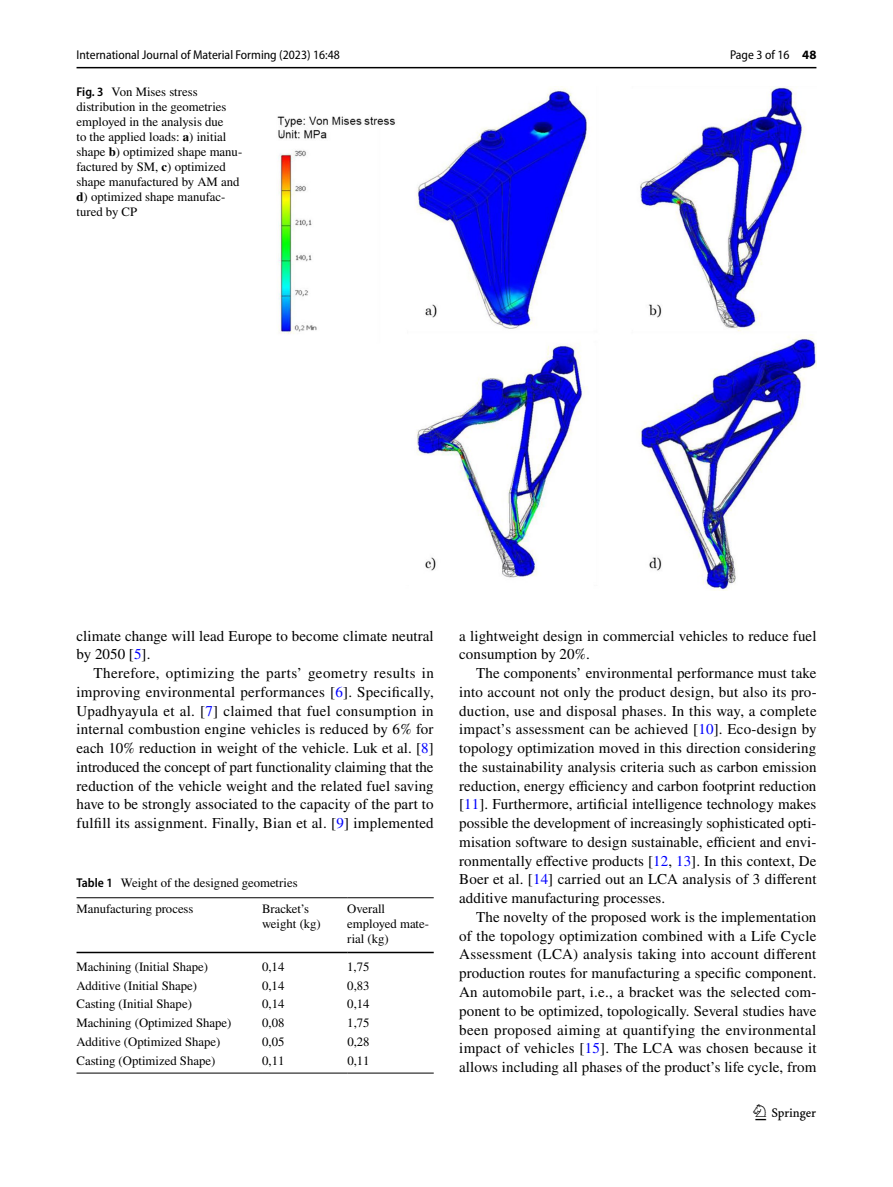
<style>
.page{position:relative;width:893px;height:1187px;background:#fff}
.page>*{position:absolute;margin:0;border:0;box-sizing:border-box;transform-origin:0 0}
.t1{font:22.5px "Springnew Regular 3";color:#000}
.t2{font:15px/18.8px "STIX";letter-spacing:.005em;color:#000;text-align:justify}
.t3{font:12.75px/15px "STIX";color:#000}
.t4{font:semi-condensed 12.75px "Myriad Pro";color:#000}
.s1{font-family:"Myriad Pro";font-weight:600;font-stretch:semi-condensed}
.s2{font-weight:700}
.s3{font-weight:700;font-stretch:normal}
.s4{color:#00f}
</style>
<div class="page">
<hr style="left:77px;top:67px;width:739px;height:1px;background:#000">
<img style="left:277px;top:87px;width:539px;height:503px">
<hr style="left:77px;top:897px;width:185px;height:1px;background:#000">
<hr style="left:77px;top:951px;width:185px;height:2px;background:#000">
<hr style="left:262px;top:897px;width:85px;height:1px;background:#000">
<hr style="left:262px;top:951px;width:85px;height:2px;background:#000">
<hr style="left:347px;top:897px;width:87px;height:1px;background:#000">
<hr style="left:347px;top:951px;width:87px;height:2px;background:#000">
<hr style="left:77px;top:1072px;width:185px;height:1px;background:#000">
<hr style="left:262px;top:1072px;width:85px;height:1px;background:#000">
<hr style="left:347px;top:1072px;width:87px;height:1px;background:#000">
<p class="t4" style="left:77px;top:48px;width:265px">International Journal of Material Forming (2023) 16:48</p>
<p class="t3" style="left:77px;top:85px;width:167px"><span class="s1">Fig. 3</span> Von Mises stress distribution in the geometries employed in the analysis due<br>to the applied loads: <span class="s2">a</span>) initial shape <span class="s2">b</span>) optimized shape manu&shy;factured by SM, <span class="s2">c</span>) optimized shape manufactured by AM and <span class="s2">d</span>) optimized shape manufac&shy;tured by CP</p>
<p class="t4" style="left:730px;top:48px;width:88px">Page 3 of 16 <span class="s3">48</span></p>
<p class="t2" style="left:77px;top:627px;width:359px">climate change will lead Europe to become climate neutral by 2050 [<span class="s4">5</span>].</p>
<p class="t2" style="left:77px;top:664px;width:359px;text-indent:17px">Therefore, optimizing the parts’ geometry results in improving environmental performances [<span class="s4">6</span>]. Specifically, Upadhyayula et al. [<span class="s4">7</span>] claimed that fuel consumption in internal combustion engine vehicles is reduced by 6% for each 10% reduction in weight of the vehicle. Luk et al. [<span class="s4">8</span>] introduced the concept of part functionality claiming that the reduction of the vehicle weight and the related fuel saving have to be strongly associated to the capacity of the part to fulfill its assignment. Finally, Bian et al. [<span class="s4">9</span>] implemented</p>
<p class="t3" style="left:77px;top:871px;width:223px;line-height:25.5px"><span class="s1">Table 1</span> Weight of the designed geometries<br>Manufacturing process</p>
<p class="t3" style="left:262px;top:901px;width:60px">Bracket’s weight (kg)</p>
<p class="t3" style="left:347px;top:901px;width:83px">Overall employed mate&shy;rial (kg)</p>
<p class="t3" style="left:77px;top:959px;width:133px">Machining (Initial Shape)</p>
<p class="t3" style="left:262px;top:959px;width:24px">0,14</p>
<p class="t3" style="left:347px;top:959px;width:24px">1,75</p>
<p class="t3" style="left:77px;top:978px;width:122px">Additive (Initial Shape)</p>
<p class="t3" style="left:262px;top:978px;width:24px">0,14</p>
<p class="t3" style="left:347px;top:978px;width:24px">0,83</p>
<p class="t3" style="left:77px;top:997px;width:117px">Casting (Initial Shape)</p>
<p class="t3" style="left:262px;top:997px;width:24px">0,14</p>
<p class="t3" style="left:347px;top:997px;width:24px">0,14</p>
<p class="t3" style="left:77px;top:1015px;width:156px">Machining (Optimized Shape)</p>
<p class="t3" style="left:262px;top:1015px;width:24px">0,08</p>
<p class="t3" style="left:347px;top:1015px;width:24px">1,75</p>
<p class="t3" style="left:77px;top:1034px;width:145px">Additive (Optimized Shape)</p>
<p class="t3" style="left:262px;top:1034px;width:24px">0,05</p>
<p class="t3" style="left:347px;top:1034px;width:24px">0,28</p>
<p class="t3" style="left:77px;top:1053px;width:140px">Casting (Optimized Shape)</p>
<p class="t3" style="left:262px;top:1053px;width:24px">0,11</p>
<p class="t3" style="left:347px;top:1053px;width:24px">0,11</p>
<p class="t2" style="left:459px;top:627px;width:359px">a lightweight design in commercial vehicles to reduce fuel consumption by 20%.</p>
<p class="t2" style="left:459px;top:664px;width:359px;text-indent:17px">The components’ environmental performance must take into account not only the product design, but also its pro&shy;duction, use and disposal phases. In this way, a complete impact’s assessment can be achieved [<span class="s4">10</span>]. Eco-design by topology optimization moved in this direction considering the sustainability analysis criteria such as carbon emission reduction, energy efficiency and carbon footprint reduction [<span class="s4">11</span>]. Furthermore, artificial intelligence technology makes possible the development of increasingly sophisticated opti&shy;misation software to design sustainable, efficient and envi&shy;ronmentally effective products [<span class="s4">12</span>, <span class="s4">13</span>]. In this context, De Boer et al. [<span class="s4">14</span>] carried out an LCA analysis of 3 different additive manufacturing processes.</p>
<p class="t2" style="left:459px;top:908px;width:359px;text-indent:17px">The novelty of the proposed work is the implementation of the topology optimization combined with a Life Cycle Assessment (LCA) analysis taking into account different production routes for manufacturing a specific component.<br>An automobile part, i.e., a bracket was the selected com&shy;ponent to be optimized, topologically. Several studies have been proposed aiming at quantifying the environmental impact of vehicles [<span class="s4">15</span>]. The LCA was chosen because it allows including all phases of the product’s life cycle, from</p>
<h1 class="t1" style="left:755px;top:1104px;width:62px">1 3</h1>
</div>
